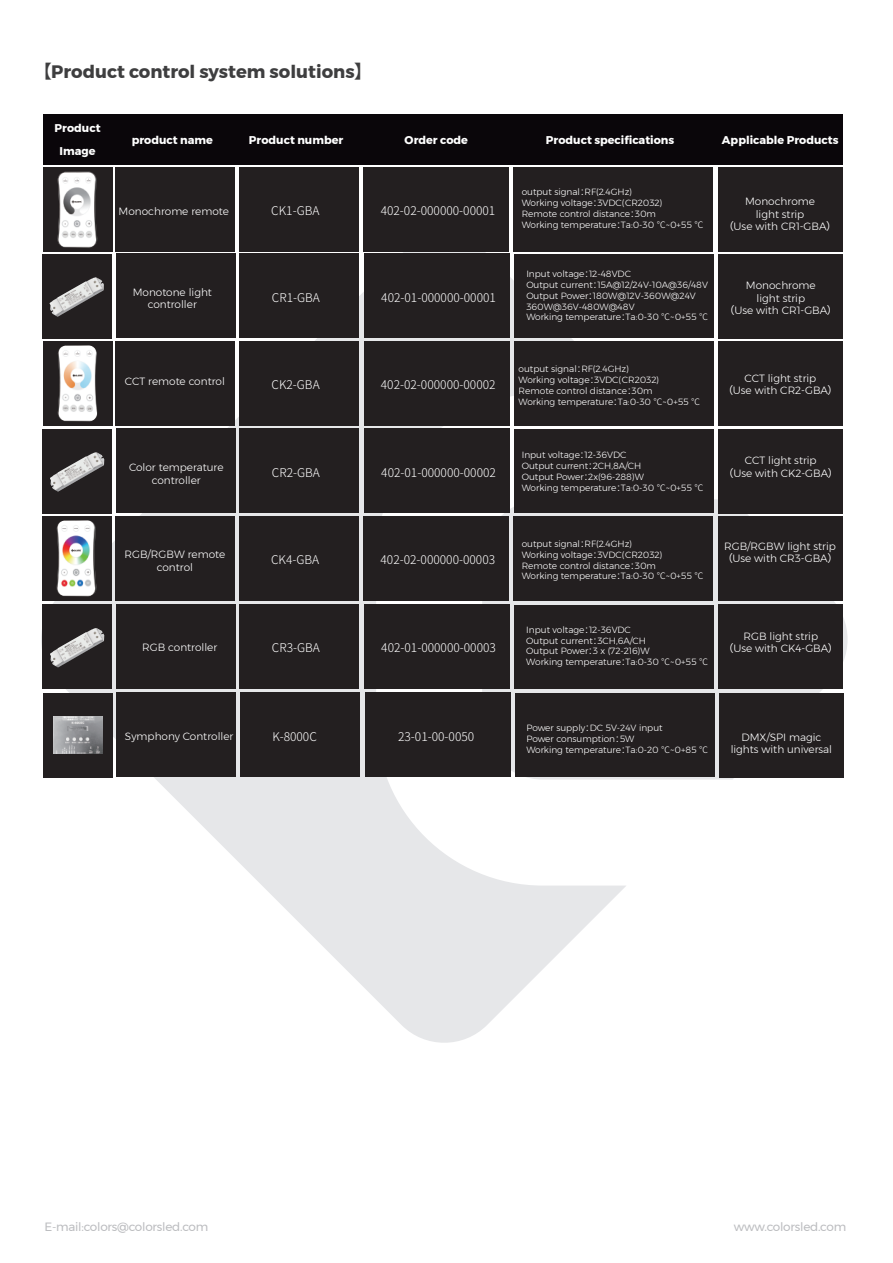
<style>
.page{position:relative;width:893px;height:1263px;background:#fff}
.page>*{position:absolute;margin:0;border:0;box-sizing:border-box;transform-origin:0 0}
.t1{font:700 18px "Montserrat";color:#3e3e3f}
.t2{font:300 12px "Source Han Sans CN";color:#fff}
.t3{font:12px "Montserrat";letter-spacing:-.02em;color:#bcbdc0}
.t4{font:700 11.25px/22.5px "Montserrat";color:#fff;text-align:center}
.t5{font:300 10.5px/12.6px "Montserrat";color:#fff;text-align:center}
.t6{font:300 9px/10.8px "Montserrat";color:#fff}
.s1{font-family:"Source Han Sans CN"}
.s2{font-family:"Source Han Sans CN";font-weight:400}
</style>
<div class="page">
<svg style="left:627px;top:499px;width:221px;height:280px;fill:#e6e7e9"></svg>
<svg style="left:41px;top:230px;width:586px;height:813px"></svg>
<div style="left:43px;top:114px;width:800px;height:51px;background:#0a060a"></div>
<div style="left:43px;top:167px;width:70px;height:84px;background:#231f20"></div>
<img style="left:57px;top:172px;width:41px;height:76px">
<div style="left:43px;top:341px;width:70px;height:85px;background:#231f20"></div>
<img style="left:57px;top:345px;width:41px;height:77px">
<div style="left:42px;top:516px;width:70px;height:85px;background:#231f20"></div>
<img style="left:56px;top:520px;width:41px;height:77px">
<div style="left:115px;top:167px;width:120px;height:84px;background:#231f20"></div>
<div style="left:239px;top:167px;width:120px;height:84px;background:#231f20"></div>
<div style="left:115px;top:341px;width:120px;height:85px;background:#231f20"></div>
<div style="left:364px;top:167px;width:145px;height:84px;background:#231f20"></div>
<div style="left:513px;top:167px;width:200px;height:84px;background:#231f20"></div>
<div style="left:718px;top:167px;width:125px;height:84px;background:#231f20"></div>
<div style="left:364px;top:341px;width:145px;height:85px;background:#231f20"></div>
<div style="left:363px;top:516px;width:146px;height:85px;background:#231f20"></div>
<div style="left:239px;top:341px;width:120px;height:85px;background:#231f20"></div>
<div style="left:239px;top:516px;width:120px;height:85px;background:#231f20"></div>
<div style="left:115px;top:516px;width:120px;height:85px;background:#231f20"></div>
<div style="left:42px;top:254px;width:70px;height:84px;background:#231f20"></div>
<div style="left:514px;top:341px;width:200px;height:85px;background:#231f20"></div>
<div style="left:513px;top:516px;width:200px;height:85px;background:#231f20"></div>
<div style="left:718px;top:341px;width:125px;height:85px;background:#231f20"></div>
<div style="left:718px;top:516px;width:125px;height:85px;background:#231f20"></div>
<div style="left:364px;top:254px;width:146px;height:84px;background:#231f20"></div>
<div style="left:239px;top:254px;width:120px;height:84px;background:#231f20"></div>
<div style="left:116px;top:254px;width:120px;height:84px;background:#231f20"></div>
<div style="left:514px;top:254px;width:200px;height:84px;background:#231f20"></div>
<div style="left:718px;top:254px;width:125px;height:84px;background:#231f20"></div>
<div style="left:42px;top:429px;width:70px;height:85px;background:#231f20"></div>
<div style="left:364px;top:429px;width:146px;height:84px;background:#231f20"></div>
<div style="left:239px;top:429px;width:120px;height:84px;background:#231f20"></div>
<div style="left:116px;top:429px;width:120px;height:84px;background:#231f20"></div>
<div style="left:514px;top:429px;width:200px;height:84px;background:#231f20"></div>
<div style="left:718px;top:429px;width:125px;height:84px;background:#231f20"></div>
<div style="left:42px;top:605px;width:70px;height:84px;background:#231f20"></div>
<div style="left:364px;top:604px;width:146px;height:85px;background:#231f20"></div>
<div style="left:239px;top:604px;width:120px;height:85px;background:#231f20"></div>
<div style="left:116px;top:604px;width:120px;height:85px;background:#231f20"></div>
<div style="left:514px;top:605px;width:200px;height:84px;background:#231f20"></div>
<div style="left:718px;top:604px;width:125px;height:85px;background:#231f20"></div>
<div style="left:43px;top:693px;width:70px;height:84px;background:#231f20"></div>
<div style="left:365px;top:693px;width:145px;height:84px;background:#231f20"></div>
<div style="left:240px;top:693px;width:120px;height:84px;background:#231f20"></div>
<div style="left:116px;top:693px;width:120px;height:84px;background:#231f20"></div>
<div style="left:515px;top:693px;width:200px;height:84px;background:#231f20"></div>
<div style="left:719px;top:693px;width:125px;height:84px;background:#231f20"></div>
<img style="left:49px;top:277px;width:55px;height:40px">
<img style="left:50px;top:452px;width:54px;height:40px">
<img style="left:50px;top:628px;width:54px;height:39px">
<img style="left:53px;top:716px;width:50px;height:38px">
<h1 class="t1" style="left:34px;top:57px;width:340px"><span class="s1">【</span>Product control system solutions<span class="s1">】</span></h1>
<p class="t4" style="left:55px;top:117px;width:47px">Product<br>Image</p>
<p class="t4" style="left:132px;top:129px;width:83px">product name</p>
<p class="t4" style="left:249px;top:129px;width:96px">Product number</p>
<p class="t4" style="left:405px;top:129px;width:65px">Order code</p>
<p class="t4" style="left:546px;top:129px;width:130px">Product specifications</p>
<p class="t4" style="left:722px;top:129px;width:118px">Applicable Products</p>
<p class="t5" style="left:119px;top:205px;width:112px">Monochrome remote</p>
<h2 class="t2" style="left:271px;top:204px;width:50px">CK1-GBA</h2>
<h2 class="t2" style="left:381px;top:204px;width:116px">402-02-000000-00001</h2>
<p class="t5" style="left:133px;top:286px;width:81px">Monotone light controller</p>
<p class="t5" style="left:125px;top:375px;width:101px">CCT remote control</p>
<h2 class="t2" style="left:272px;top:291px;width:50px">CR1-GBA</h2>
<h2 class="t2" style="left:381px;top:291px;width:116px">402-01-000000-00001</h2>
<h2 class="t2" style="left:271px;top:378px;width:50px">CK2-GBA</h2>
<h2 class="t2" style="left:381px;top:378px;width:116px">402-02-000000-00002</h2>
<p class="t6" style="left:522px;top:187px;width:183px">output signal<span class="s1">：</span>RF(2.4GHz)<br>Working voltage<span class="s1">：</span>3VDC(CR2032)<br>Remote control distance<span class="s1">：</span>30m<br>Working temperature<span class="s1">：</span>Ta:0-30 <span class="s1">℃</span>~0+55 <span class="s1">℃</span></p>
<p class="t5" style="left:723px;top:195px;width:115px">Monochrome<br>light strip<br><span class="s2">（</span>Use with CR1-GBA<span class="s2">）</span></p>
<p class="t6" style="left:526px;top:268px;width:183px">Input voltage<span class="s1">：</span>12-48VDC<br>Output current<span class="s1">：</span>15A@12/24V-10A@36/48V<br>Output Power<span class="s1">：</span>180W@12V-360W@24V<br>360W@36V-480W@48V<br>Working temperature<span class="s1">：</span>Ta:0-30 <span class="s1">℃</span>~0+55 <span class="s1">℃</span></p>
<p class="t5" style="left:724px;top:279px;width:115px">Monochrome<br>light strip<br><span class="s2">（</span>Use with CR1-GBA<span class="s2">）</span></p>
<p class="t6" style="left:519px;top:364px;width:183px">output signal<span class="s1">：</span>RF(2.4GHz)<br>Working voltage<span class="s1">：</span>3VDC(CR2032)<br>Remote control distance<span class="s1">：</span>30m<br>Working temperature<span class="s1">：</span>Ta:0-30 <span class="s1">℃</span>~0+55 <span class="s1">℃</span></p>
<p class="t5" style="left:723px;top:372px;width:117px">CCT light strip<br><span class="s2">（</span>Use with CR2-GBA<span class="s2">）</span></p>
<p class="t5" style="left:129px;top:461px;width:96px">Color temperature controller</p>
<p class="t6" style="left:522px;top:450px;width:183px">Input voltage<span class="s1">：</span>12-36VDC<br>Output current<span class="s1">：</span>2CH,8A/CH<br>Output Power<span class="s1">：</span>2x(96-288)W<br>Working temperature<span class="s1">：</span>Ta:0-30 <span class="s1">℃</span>~0+55 <span class="s1">℃</span></p>
<p class="t5" style="left:723px;top:454px;width:117px">CCT light strip<br><span class="s2">（</span>Use with CK2-GBA<span class="s2">）</span></p>
<h2 class="t2" style="left:272px;top:466px;width:50px">CR2-GBA</h2>
<h2 class="t2" style="left:381px;top:466px;width:116px">402-01-000000-00002</h2>
<p class="t5" style="left:125px;top:548px;width:102px">RGB/RGBW remote control</p>
<h2 class="t2" style="left:271px;top:553px;width:50px">CK4-GBA</h2>
<h2 class="t2" style="left:380px;top:553px;width:116px">402-02-000000-00003</h2>
<p class="t5" style="left:142px;top:641px;width:77px">RGB controller</p>
<h2 class="t2" style="left:272px;top:641px;width:50px">CR3-GBA</h2>
<h2 class="t2" style="left:381px;top:641px;width:116px">402-01-000000-00003</h2>
<p class="t6" style="left:522px;top:538px;width:183px">output signal<span class="s1">：</span>RF(2.4GHz)<br>Working voltage<span class="s1">：</span>3VDC(CR2032)<br>Remote control distance<span class="s1">：</span>30m<br>Working temperature<span class="s1">：</span>Ta:0-30 <span class="s1">℃</span>~0+55 <span class="s1">℃</span></p>
<p class="t5" style="left:722px;top:539px;width:117px;text-align:left">RGB/RGBW light strip<span class="s2">（</span>Use with CR3-GBA<span class="s2">）</span></p>
<p class="t6" style="left:526px;top:624px;width:183px">Input voltage<span class="s1">：</span>12-36VDC<br>Output current<span class="s1">：</span>3CH,6A/CH<br>Output Power<span class="s1">：</span>3 x (72-216)W<br>Working temperature<span class="s1">：</span>Ta:0-30 <span class="s1">℃</span>~0+55 <span class="s1">℃</span></p>
<p class="t5" style="left:723px;top:630px;width:117px">RGB light strip<br><span class="s2">（</span>Use with CK4-GBA<span class="s2">）</span></p>
<p class="t5" style="left:125px;top:730px;width:110px">Symphony Controller</p>
<h2 class="t2" style="left:272px;top:730px;width:46px">K-8000C</h2>
<h2 class="t2" style="left:398px;top:730px;width:78px">23-01-00-0050</h2>
<p class="t6" style="left:526px;top:722px;width:183px">Power supply<span class="s1">：</span>DC 5V-24V input<br>Power consumption<span class="s1">：</span>5W<br>Working temperature<span class="s1">：</span>Ta:0-20 <span class="s1">℃</span>~0+85 <span class="s1">℃</span></p>
<p class="t5" style="left:731px;top:730px;width:103px">DMX/SPI magic lights with universal</p>
<h2 class="t3" style="left:44px;top:1217px;width:165px">E-mail:colors@colorsled.com</h2>
<h2 class="t3" style="left:734px;top:1217px;width:114px">www.colorsled.com</h2>
</div>
